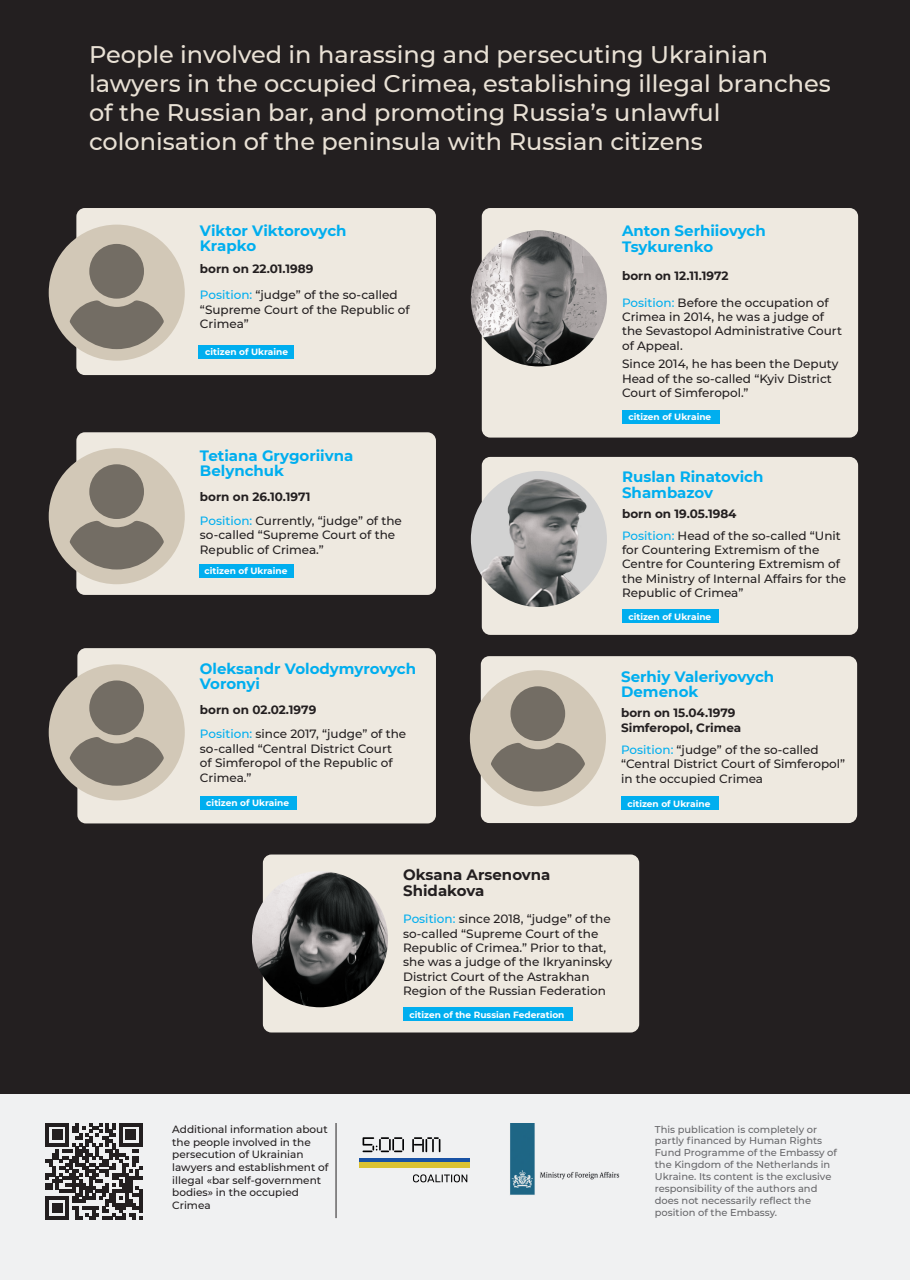
<style>
.page{position:relative;width:910px;height:1280px;background:#fff}
.page>*{position:absolute;margin:0;border:0;box-sizing:border-box;transform-origin:0 0}
.t1{font:500 24px/28.8px "Montserrat";color:#e9e1d5}
.t2{font:700 15px/15.8px "Montserrat";color:#00aeef}
.t3{font:700 15px/15.8px "Montserrat";color:#231f20}
.t4{font:500 12px/14.4px "Montserrat";color:#231f20}
.t5{font:700 12px "Montserrat";color:#231f20}
.t6{font:500 10.5px/12.6px "Montserrat";color:#231f20}
.t7{font:500 9.9px/11.9px "Montserrat";color:#67676a}
.t8{font:700 9px "Montserrat";color:#fff}
.s1{color:#00aeef}
</style>
<div class="page">
<div style="left:0;top:0;width:910px;height:1094px;background:#231f20"></div>
<div style="left:0;top:1094px;width:910px;height:186px;background:#f0f1f2"></div>
<img style="left:510px;top:1123px;width:110px;height:72px">
<hr style="left:336px;top:1123px;width:1px;height:95px;background:#231f20">
<svg style="left:363px;top:1137px;width:41px;height:15px"></svg>
<svg style="left:412px;top:1137px;width:28px;height:15px"></svg>
<div style="left:359px;top:1158px;width:111px;height:5px;background:#1952a4"></div>
<div style="left:359px;top:1163px;width:111px;height:5px;background:#dbc232"></div>
<svg style="left:413px;top:1174px;width:54px;height:8px"></svg>
<svg style="left:45px;top:1123px;width:97px;height:97px"></svg>
<div style="left:76px;top:432px;width:360px;height:163px;background:#eee9e0;border-radius:9px"></div>
<div style="left:49px;top:448px;width:136px;height:136px;background:#d2c8b7;border-radius:50%"></div>
<div style="left:89px;top:464px;width:55px;height:55px;background:#736d64;border-radius:50%"></div>
<svg style="left:70px;top:521px;width:94px;height:48px"></svg>
<div style="left:199px;top:564px;width:94px;height:14px;background:#00aeef"></div>
<div style="left:76px;top:208px;width:360px;height:167px;background:#eee9e0;border-radius:9px"></div>
<div style="left:49px;top:225px;width:136px;height:136px;background:#d2c8b7;border-radius:50%"></div>
<div style="left:89px;top:244px;width:55px;height:55px;background:#736d64;border-radius:50%"></div>
<svg style="left:70px;top:300px;width:94px;height:49px"></svg>
<div style="left:77px;top:648px;width:359px;height:175px;background:#eee9e0;border-radius:9px"></div>
<div style="left:200px;top:797px;width:96px;height:13px;background:#00aeef"></div>
<div style="left:49px;top:664px;width:136px;height:136px;background:#d2c8b7;border-radius:50%"></div>
<div style="left:89px;top:680px;width:55px;height:55px;background:#736d64;border-radius:50%"></div>
<svg style="left:70px;top:737px;width:94px;height:49px"></svg>
<div style="left:481px;top:656px;width:376px;height:167px;background:#eee9e0;border-radius:9px"></div>
<div style="left:621px;top:797px;width:97px;height:13px;background:#00aeef"></div>
<div style="left:470px;top:670px;width:136px;height:136px;background:#d2c8b7;border-radius:50%"></div>
<div style="left:510px;top:686px;width:55px;height:55px;background:#736d64;border-radius:50%"></div>
<svg style="left:491px;top:743px;width:94px;height:48px"></svg>
<div style="left:263px;top:854px;width:376px;height:178px;background:#eee9e0;border-radius:9px"></div>
<div style="left:403px;top:1008px;width:170px;height:13px;background:#00aeef"></div>
<img style="left:252px;top:871px;width:136px;height:136px;border-radius:68px">
<div style="left:482px;top:208px;width:376px;height:230px;background:#eee9e0;border-radius:9px"></div>
<img style="left:471px;top:230px;width:136px;height:136px;border-radius:68px">
<div style="left:622px;top:410px;width:98px;height:13px;background:#00aeef"></div>
<div style="left:482px;top:457px;width:376px;height:178px;background:#eee9e0;border-radius:9px"></div>
<img style="left:471px;top:471px;width:136px;height:136px;border-radius:68px">
<div style="left:622px;top:610px;width:97px;height:13px;background:#00aeef"></div>
<div style="left:199px;top:345px;width:95px;height:13px;background:#00aeef"></div>
<h1 class="t1" style="left:89px;top:39px;width:743px">People involved in harassing and persecuting Ukrainian lawyers in the occupied Crimea, establishing illegal branches of the Russian bar, and promoting Russia’s unlawful colonisation of the peninsula with Russian citizens</h1>
<p class="t2" style="left:200px;top:222px;width:148px">Viktor Viktorovych</p>
<p class="t2" style="left:200px;top:237px;width:58px">Krapko</p>
<p class="t4" style="left:200px;top:287px;width:199px"><span class="s1">Position:</span> “judge” of the so-called</p>
<p class="t4" style="left:200px;top:302px;width:211px">“Supreme Court of the Republic of<br>Crimea”</p>
<p class="t5" style="left:200px;top:260px;width:115px">born on 22.01.1989</p>
<p class="t8" style="left:205px;top:345px;width:84px">citizen of Ukraine</p>
<p class="t2" style="left:200px;top:447px;width:155px">Tetiana Grygoriivna<br>Belynchuk</p>
<p class="t4" style="left:200px;top:513px;width:203px"><span class="s1">Position:</span> Currently, “judge” of the so-called “Supreme Court of the<br>Republic of Crimea.”</p>
<p class="t5" style="left:200px;top:488px;width:112px">born on 26.10.1971</p>
<p class="t8" style="left:205px;top:565px;width:84px">citizen of Ukraine</p>
<p class="t2" style="left:200px;top:660px;width:218px">Oleksandr Volodymyrovych<br>Voronyi</p>
<p class="t4" style="left:200px;top:726px;width:208px"><span class="s1">Position:</span> since 2017, “judge” of the so-called “Central District Court of Simferopol of the Republic of<br>Crimea.”</p>
<p class="t5" style="left:200px;top:701px;width:118px">born on 02.02.1979</p>
<p class="t8" style="left:206px;top:797px;width:84px">citizen of Ukraine</p>
<p class="t2" style="left:622px;top:222px;width:145px">Anton Serhiiovych</p>
<p class="t2" style="left:622px;top:238px;width:93px">Tsykurenko</p>
<p class="t5" style="left:622px;top:267px;width:108px">born on 12.11.1972</p>
<p class="t4" style="left:622px;top:295px;width:221px"><span class="s1">Position:</span> Before the occupation of<br>Crimea in 2014, he was a judge of the Sevastopol Administrative Court of Appeal.</p>
<p class="t4" style="left:622px;top:356px;width:218px">Since 2014, he has been the Deputy<br>Head of the so-called “Kyiv District<br>Court of Simferopol.”</p>
<p class="t8" style="left:628px;top:410px;width:84px">citizen of Ukraine</p>
<p class="t2" style="left:622px;top:468px;width:143px">Ruslan Rinatovich</p>
<p class="t2" style="left:622px;top:484px;width:93px">Shambazov</p>
<p class="t4" style="left:622px;top:528px;width:226px"><span class="s1">Position:</span> Head of the so-called “Unit for Countering Extremism of the Centre for Countering Extremism of the Ministry of Internal Affairs for the Republic of Crimea”</p>
<p class="t5" style="left:622px;top:505px;width:116px">born on 19.05.1984</p>
<p class="t8" style="left:628px;top:610px;width:84px">citizen of Ukraine</p>
<p class="t2" style="left:621px;top:668px;width:155px">Serhiy Valeriyovych</p>
<p class="t2" style="left:621px;top:683px;width:79px">Demenok</p>
<p class="t5" style="left:621px;top:704px;width:116px">born on 15.04.1979</p>
<p class="t5" style="left:621px;top:719px;width:122px">Simferopol, Crimea</p>
<p class="t4" style="left:621px;top:742px;width:226px"><span class="s1">Position:</span> “judge” of the so-called “Central District Court of Simferopol” in the occupied Crimea</p>
<p class="t8" style="left:627px;top:797px;width:84px">citizen of Ukraine</p>
<p class="t3" style="left:403px;top:866px;width:149px">Oksana Arsenovna<br>Shidakova</p>
<p class="t4" style="left:403px;top:911px;width:210px"><span class="s1">Position:</span> since 2018, “judge” of the so-called “Supreme Court of the Republic of Crimea.” Prior to that, she was a judge of the Ikryaninsky District Court of the Astrakhan Region of the Russian Federation</p>
<p class="t8" style="left:410px;top:1008px;width:156px">citizen of the Russian Federation</p>
<p class="t6" style="left:172px;top:1123px;width:158px">Additional information about the people involved in the persecution of Ukrainian lawyers and establishment of illegal «bar self-government bodies» in the occupied<br>Crimea</p>
<p class="t7" style="left:655px;top:1123px;width:184px">This publication is completely or partly financed by Human Rights<br>Fund Programme of the Embassy of the Kingdom of the Netherlands in<br>Ukraine. Its content is the exclusive responsibility of the authors and does not necessarily reflect the position of the Embassy.</p>
</div>
